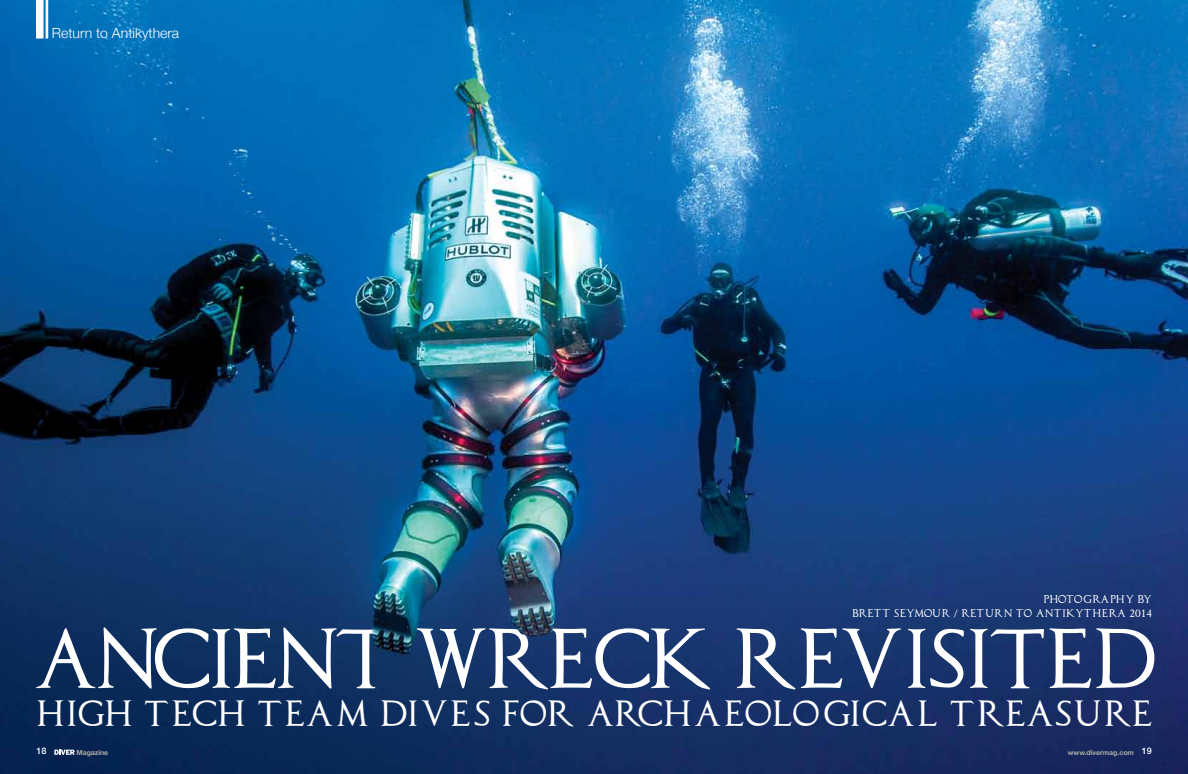
<style>
.page{position:relative;width:1188px;height:774px;background:#fff}
.page>*{position:absolute;margin:0;border:0;box-sizing:border-box;transform-origin:0 0}
.t1{font:500 74.9px "Capitalis Typ Oasis";letter-spacing:-.055em;color:#fff}
.t2{font:500 32.2px "Capitalis Typ Oasis";letter-spacing:-.01em;color:#fff}
.t3{font:300 14px "Helvetica Neue";color:#fff}
.t4{font:500 10px/14.4px "Capitalis Typ Oasis";letter-spacing:-.01em;color:#fff;text-align:right}
.t5{font:500 9px "Helvetica Neue";color:#fff}
.t6{font:700 7px "Helvetica Neue";color:#a9aaa3}
.t7{font:700 7px "Helvetica Neue";letter-spacing:-.02em;color:#a9aaa3}
.s1{font-family:"Crimson";font-weight:400}
.s2{font-family:"Crimson";font-weight:400;font-size:12px}
.s3{font-weight:500;font-size:9px;color:#fff}
</style>
<div class="page">
<img style="left:0;top:0;width:1188px;height:774px">
<svg style="left:54px;top:750px;width:21px;height:5px"></svg>
<svg style="left:36px;top:0;width:12px;height:39px"></svg>
<img style="left:372px;top:550px;width:184px;height:104px">
<p class="t3" style="left:52px;top:22px;width:129px">Return to Antikythera</p>
<p class="t4" style="left:852px;top:593px;width:301px">PHOTOGRAPHY BY<br>BRETT SEYMOUR <span class="s1">/</span> RETURN TO ANTIKYTHERA <span class="s2">2014</span></p>
<p class="t1" style="left:32px;top:627px;width:1127px">ANCIENT WRECK REVISITED</p>
<p class="t2" style="left:36px;top:700px;width:1119px">H IGH T ECH T EAM DIVES FOR ARCHAEOLOGICAL T REASURE</p>
<p class="t5" style="left:36px;top:744px;width:12px">18</p>
<p class="t7" style="left:77px;top:747px;width:33px">Magazine</p>
<p class="t6" style="left:1068px;top:747px;width:86px">www.divermag.com <span class="s3">19</span></p>
</div>
